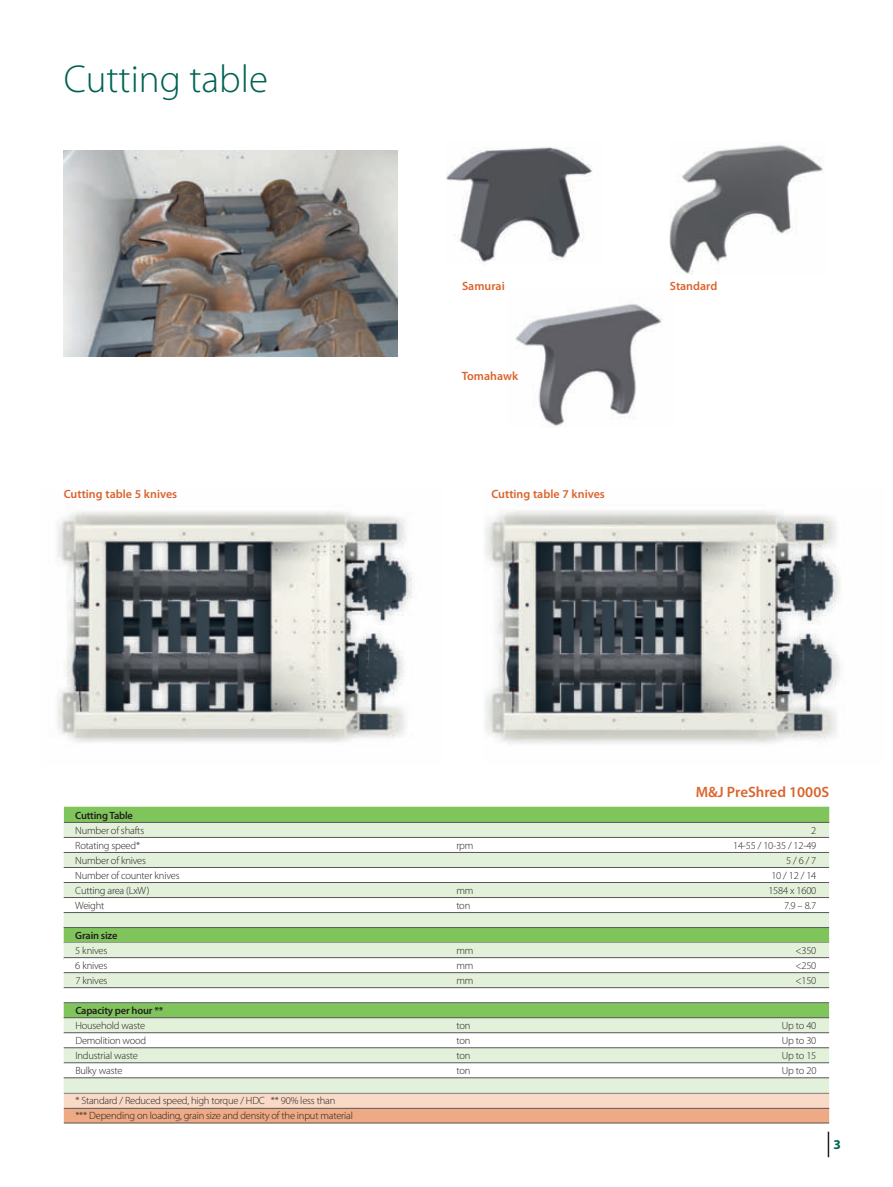
<style>
.page{position:relative;width:893px;height:1187px;background:#fff}
.page>*{position:absolute;margin:0;border:0;box-sizing:border-box;transform-origin:0 0}
.t1{font:300 39px "Myriad Pro";color:#006253}
.t2{font:600 15px "Myriad Pro";color:#db632b}
.t3{font:700 13.5px "Myriad Pro";color:#006253}
.t4{font:600 12px "Myriad Pro";color:#db632b}
.t5{font:300 10.5px/15px "Myriad Pro";letter-spacing:-.02em;color:#231f20}
.t6{font:600 10.5px "Myriad Pro";letter-spacing:-.02em;color:#231f20}
</style>
<div class="page">
<svg style="left:828px;top:1131px;width:1px;height:26px"></svg>
<div style="left:64px;top:853px;width:765px;height:14px;background:#e3f0da"></div>
<div style="left:64px;top:883px;width:765px;height:14px;background:#e3f0da"></div>
<hr style="left:64px;top:837px;width:765px;height:1px;background:#57585a">
<hr style="left:64px;top:867px;width:765px;height:1px;background:#57585a">
<hr style="left:64px;top:897px;width:765px;height:1px;background:#57585a">
<hr style="left:64px;top:852px;width:765px;height:1px;background:#57585a">
<hr style="left:64px;top:882px;width:765px;height:1px;background:#57585a">
<svg style="left:64px;top:806px;width:765px;height:31px;background:#b0d999"></svg>
<hr style="left:64px;top:822px;width:765px;height:1px;background:#57585a">
<svg style="left:64px;top:912px;width:765px;height:75px"></svg>
<svg style="left:64px;top:1048px;width:765px;height:14px;background:#e0edd7"></svg>
<svg style="left:64px;top:1078px;width:765px;height:45px;background:#e4cbb2"></svg>
<svg style="left:64px;top:1003px;width:765px;height:29px;background:#b0d899"></svg>
<hr style="left:64px;top:957px;width:765px;height:1px;background:#57585a">
<hr style="left:64px;top:972px;width:765px;height:1px;background:#57585a">
<hr style="left:64px;top:987px;width:765px;height:1px;background:#57585a">
<hr style="left:64px;top:1047px;width:765px;height:1px;background:#57585a">
<hr style="left:64px;top:1077px;width:765px;height:1px;background:#57585a">
<hr style="left:64px;top:1017px;width:765px;height:1px;background:#57585a">
<hr style="left:64px;top:1032px;width:765px;height:1px;background:#57585a">
<hr style="left:64px;top:1062px;width:765px;height:1px;background:#57585a">
<hr style="left:64px;top:1002px;width:765px;height:1px;background:#57585a">
<img style="left:446px;top:147px;width:147px;height:115px">
<img style="left:669px;top:144px;width:154px;height:130px">
<img style="left:515px;top:304px;width:148px;height:123px">
<img style="left:57px;top:511px;width:355px;height:231px">
<img style="left:485px;top:510px;width:355px;height:234px">
<img style="left:64px;top:150px;width:333px;height:206px">
<h1 class="t1" style="left:64px;top:56px;width:206px">Cutting table</h1>
<p class="t4" style="left:462px;top:278px;width:44px">Samurai</p>
<p class="t4" style="left:462px;top:368px;width:58px">Tomahawk</p>
<p class="t4" style="left:64px;top:486px;width:115px">Cutting table 5 knives</p>
<p class="t4" style="left:491px;top:486px;width:115px">Cutting table 7 knives</p>
<p class="t4" style="left:670px;top:278px;width:49px">Standard</p>
<h2 class="t2" style="left:696px;top:782px;width:135px">M&amp;J PreShred 1000S</h2>
<p class="t6" style="left:75px;top:808px;width:59px">Cutting Table</p>
<p class="t5" style="left:75px;top:822px;width:70px">Number of shafts</p>
<p class="t5" style="left:811px;top:822px;width:7px">2</p>
<p class="t5" style="left:75px;top:837px;width:66px">Rotating speed*</p>
<p class="t5" style="left:456px;top:837px;width:19px">rpm</p>
<p class="t5" style="left:733px;top:837px;width:85px">14-55 / 10-35 / 12-49</p>
<p class="t5" style="left:75px;top:852px;width:72px">Number of knives</p>
<p class="t5" style="left:786px;top:852px;width:32px">5 / 6 / 7</p>
<p class="t5" style="left:75px;top:867px;width:106px">Number of counter knives</p>
<p class="t5" style="left:771px;top:867px;width:47px">10 / 12 / 14</p>
<p class="t5" style="left:75px;top:882px;width:76px">Cutting area (LxW)</p>
<p class="t5" style="left:456px;top:882px;width:18px">mm</p>
<p class="t5" style="left:768px;top:882px;width:49px">1584 x 1600</p>
<p class="t5" style="left:75px;top:897px;width:31px">Weight</p>
<p class="t5" style="left:456px;top:897px;width:15px">ton</p>
<p class="t5" style="left:784px;top:897px;width:34px">7.9 – 8.7</p>
<p class="t6" style="left:75px;top:928px;width:44px">Grain size</p>
<p class="t5" style="left:75px;top:942px;width:34px">5 knives</p>
<p class="t5" style="left:456px;top:942px;width:18px">mm</p>
<p class="t5" style="left:795px;top:942px;width:22px">&lt;350</p>
<p class="t5" style="left:75px;top:957px;width:34px">6 knives</p>
<p class="t5" style="left:456px;top:957px;width:18px">mm</p>
<p class="t5" style="left:795px;top:957px;width:22px">&lt;250</p>
<p class="t5" style="left:75px;top:972px;width:34px">7 knives</p>
<p class="t5" style="left:456px;top:972px;width:18px">mm</p>
<p class="t5" style="left:795px;top:972px;width:22px">&lt;150</p>
<p class="t6" style="left:75px;top:1003px;width:89px">Capacity per hour **</p>
<p class="t5" style="left:75px;top:1017px;width:71px">Household waste</p>
<p class="t5" style="left:456px;top:1017px;width:15px">ton</p>
<p class="t5" style="left:782px;top:1017px;width:36px">Up to 40</p>
<p class="t5" style="left:75px;top:1032px;width:72px">Demolition wood</p>
<p class="t5" style="left:456px;top:1032px;width:15px">ton</p>
<p class="t5" style="left:782px;top:1032px;width:36px">Up to 30</p>
<p class="t5" style="left:75px;top:1047px;width:64px">Industrial waste</p>
<p class="t5" style="left:456px;top:1047px;width:15px">ton</p>
<p class="t5" style="left:782px;top:1047px;width:36px">Up to 15</p>
<p class="t5" style="left:75px;top:1062px;width:49px">Bulky waste</p>
<p class="t5" style="left:456px;top:1062px;width:15px">ton</p>
<p class="t5" style="left:782px;top:1062px;width:36px">Up to 20</p>
<p class="t5" style="left:75px;top:1092px;width:279px">* Standard / Reduced speed, high torque / HDC ** 90% less than<br>*** Depending on loading, grain size and density of the input material</p>
<p class="t3" style="left:833px;top:1135px;width:9px">3</p>
</div>
